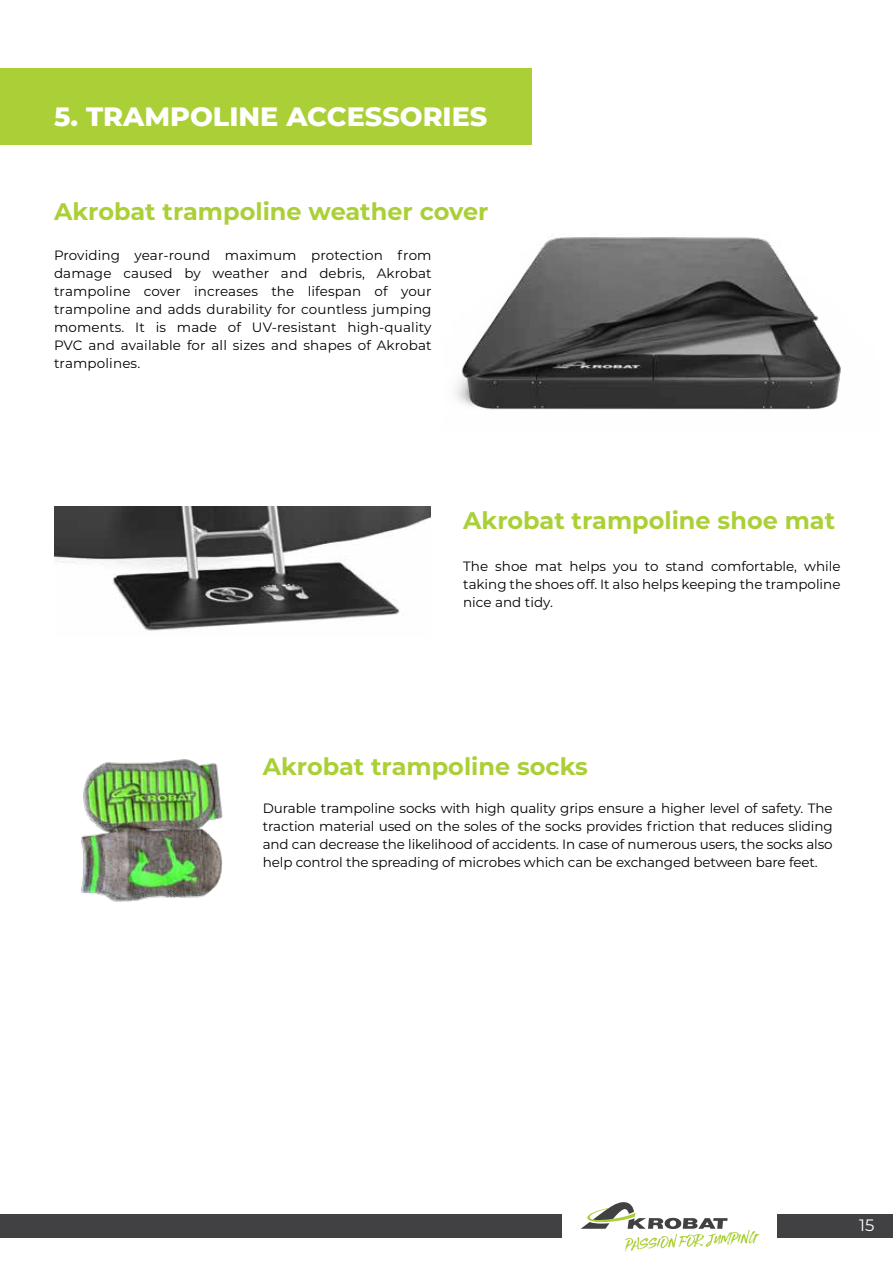
<style>
.page{position:relative;width:893px;height:1263px;background:#fff}
.page>*{position:absolute;margin:0;border:0;box-sizing:border-box;transform-origin:0 0}
.t1{font:800 27px "Montserrat";color:#fff}
.t2{font:700 24px "Montserrat";color:#abd037}
.t3{font:16.5px "Montserrat";color:#fff}
.t4{font:13.5px/18px "Montserrat";color:#000;text-align:justify}
</style>
<div class="page">
<div style="left:0;top:1214px;width:562px;height:23px;background:#414042"></div>
<div style="left:777px;top:1214px;width:116px;height:23px;background:#414042"></div>
<svg style="left:581px;top:1202px;width:179px;height:50px"></svg>
<div style="left:0;top:68px;width:531px;height:77px;background:#abd037"></div>
<img style="left:455px;top:234px;width:386px;height:176px">
<img style="left:54px;top:506px;width:377px;height:125px">
<img style="left:81px;top:759px;width:142px;height:143px">
<h1 class="t1" style="left:54px;top:96px;width:435px">5. TRAMPOLINE ACCESSORIES</h1>
<h2 class="t2" style="left:54px;top:194px;width:436px">Akrobat trampoline weather cover</h2>
<p class="t4" style="left:54px;top:246px;width:379px">Providing year-round maximum protection from damage caused by weather and debris, Akrobat trampoline cover increases the lifespan of your trampoline and adds durability for countless jumping moments. It is made of UV-resistant high-quality PVC and available for all sizes and shapes of Akrobat trampolines.</p>
<h2 class="t2" style="left:463px;top:503px;width:373px">Akrobat trampoline shoe mat</h2>
<p class="t4" style="left:463px;top:557px;width:379px">The shoe mat helps you to stand comfortable, while taking the shoes off. It also helps keeping the trampoline nice and tidy.</p>
<h2 class="t2" style="left:263px;top:749px;width:327px">Akrobat trampoline socks</h2>
<p class="t4" style="left:263px;top:799px;width:571px">Durable trampoline socks with high quality grips ensure a higher level of safety. The traction material used on the soles of the socks provides friction that reduces sliding and can decrease the likelihood of accidents. In case of numerous users, the socks also help control the spreading of microbes which can be exchanged between bare feet.</p>
<p class="t3" style="left:859px;top:1213px;width:17px">15</p>
</div>
